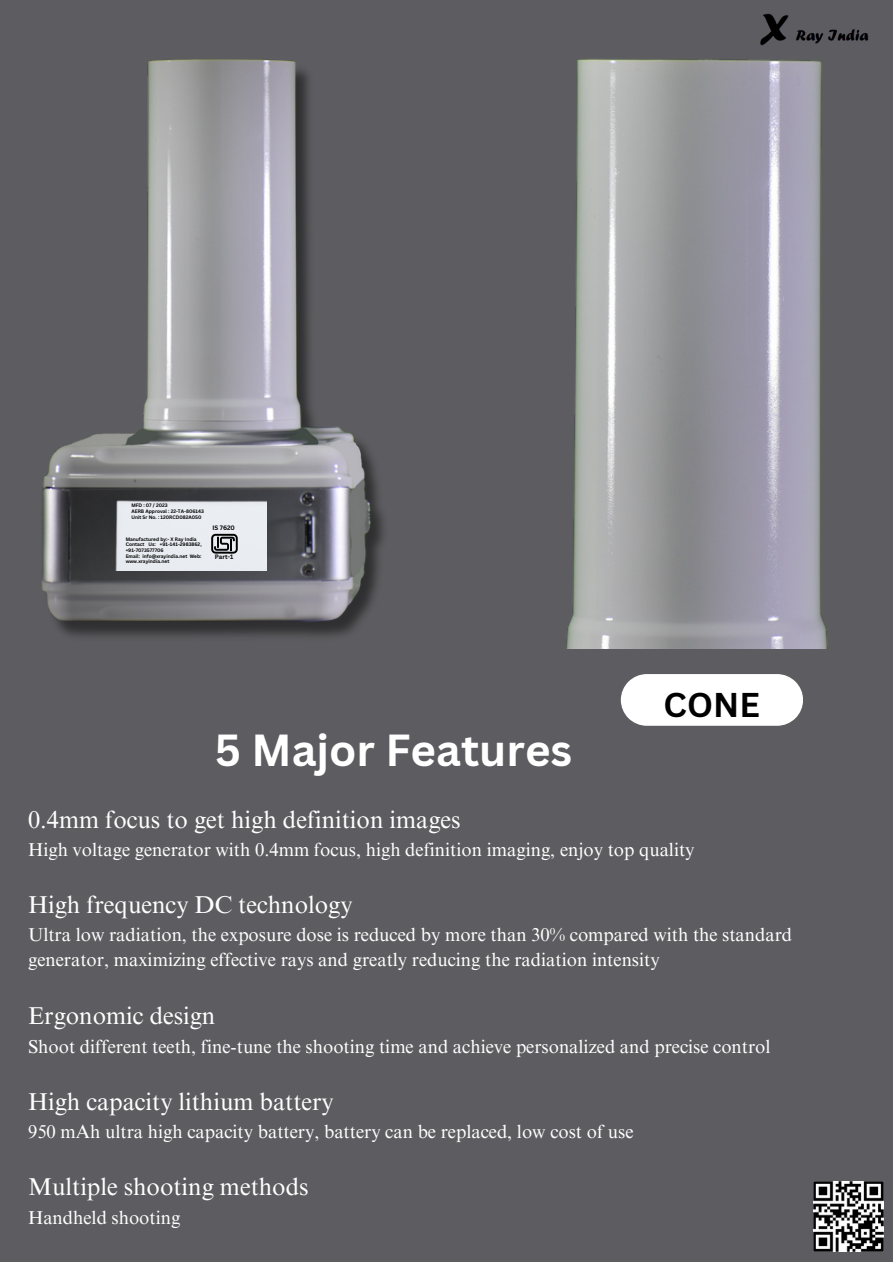
<style>
.page{position:relative;width:893px;height:1264px;background:#fff}
.page>*{position:absolute;margin:0;border:0;box-sizing:border-box;transform-origin:0 0}
.t1{font:700 43.65px "Canva Sans";color:#fff}
.t2{font:700 33.45px "Canva Sans";color:#000}
.t3{font:24.3px "Times NRMT Pro";color:#fff}
.t4{font:18.6px/24.8px "Times NRMT Pro";color:#fff}
.t5{font:700 6.3px "Canva Sans";color:#000}
.t6{font:700 4.8px/5.6px "Canva Sans";color:#000}
</style>
<div class="page">
<div style="left:0;top:0;width:892px;height:1261px;background:#5d5d61"></div>
<img style="left:42px;top:59px;width:329px;height:577px">
<div style="left:114px;top:500px;width:152px;height:70px;background:#e9ecf1"></div>
<svg style="left:211px;top:534px;width:27px;height:19px"></svg>
<img style="left:371px;top:59px;width:457px;height:590px">
<div style="left:620px;top:674px;width:183px;height:51px;background:#fff"></div>
<img style="left:813px;top:1181px;width:70px;height:70px">
<img style="left:760px;top:13px;width:109px;height:33px">
<p class="t6" style="left:131px;top:502px;width:38px">MFD : 07 / 2023</p>
<p class="t6" style="left:131px;top:508px;width:74px">AERB Approval : 22-TA-806143</p>
<p class="t6" style="left:131px;top:514px;width:72px">Unit Sr No. : 120RCD082A050</p>
<p class="t6" style="left:126px;top:536px;width:73px">Manufactured by:- X Ray India</p>
<p class="t6" style="left:126px;top:541px;width:77px">Contact Us: +91-141-2983862, +91-7073577706</p>
<p class="t6" style="left:126px;top:553px;width:77px">Email: info@xrayindia.net Web: www.xrayindia.net</p>
<p class="t5" style="left:212px;top:523px;width:24px">IS 7620</p>
<p class="t5" style="left:215px;top:552px;width:20px">Part-1</p>
<p class="t1" style="left:215px;top:719px;width:359px">5 Major Features</p>
<p class="t3" style="left:28px;top:810px;width:434px">0.4mm focus to get high definition images</p>
<p class="t2" style="left:663px;top:681px;width:98px">CONE</p>
<p class="t4" style="left:28px;top:839px;width:668px">High voltage generator with 0.4mm focus, high definition imaging, enjoy top quality</p>
<p class="t3" style="left:28px;top:895px;width:326px">High frequency DC technology</p>
<p class="t4" style="left:28px;top:924px;width:765px">Ultra low radiation, the exposure dose is reduced by more than 30% compared with the standard generator, maximizing effective rays and greatly reducing the radiation intensity</p>
<p class="t3" style="left:28px;top:1006px;width:189px">Ergonomic design</p>
<p class="t4" style="left:28px;top:1036px;width:744px">Shoot different teeth, fine-tune the shooting time and achieve personalized and precise control</p>
<p class="t3" style="left:28px;top:1092px;width:307px">High capacity lithium battery</p>
<p class="t4" style="left:28px;top:1121px;width:607px">950 mAh ultra high capacity battery, battery can be replaced, low cost of use</p>
<p class="t3" style="left:28px;top:1177px;width:282px">Multiple shooting methods</p>
<p class="t4" style="left:28px;top:1207px;width:154px">Handheld shooting</p>
</div>
